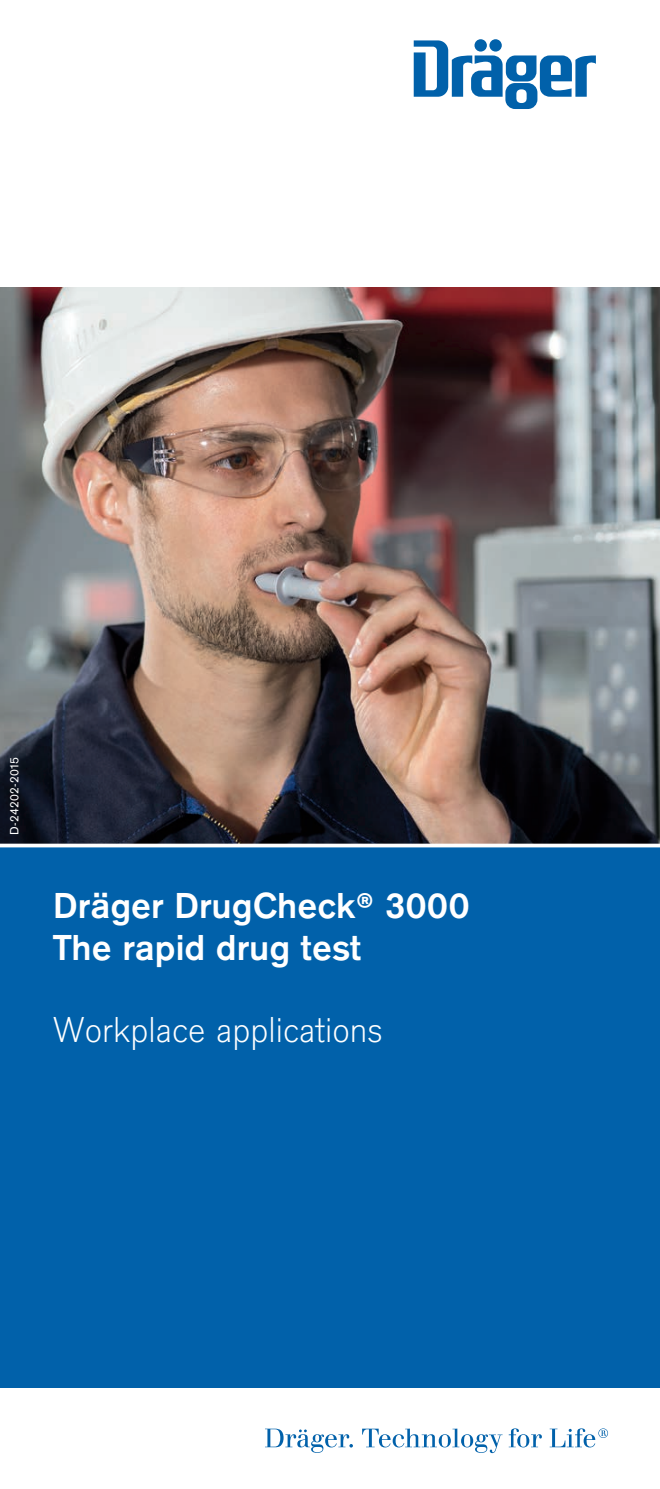
<style>
.page{position:relative;width:660px;height:1489px;background:#fff}
.page>*{position:absolute;margin:0;border:0;box-sizing:border-box;transform-origin:0 0}
.Titel_60_Schwarz{font:700 37.5px "Draeger Sans";color:#fff}
.Untertitel_60_Schwar{font:300 37.5px "Draeger Sans";color:#fff}
.Bildnummer_Weiß{font:12.5px "Draeger Sans";letter-spacing:.025em;color:#fff}
</style>
<div class="page">
<div style="left:0;top:845px;width:659px;height:542px;background:#0161aa"></div>
<img style="left:0;top:287px;width:659px;height:556px">
<svg style="left:0;top:843px;width:659px;height:4px"></svg>
<svg style="left:413px;top:40px;width:182px;height:69px"></svg>
<svg style="left:265px;top:1428px;width:87px;height:24px"></svg>
<svg style="left:362px;top:1428px;width:140px;height:24px"></svg>
<svg style="left:508px;top:1428px;width:33px;height:19px"></svg>
<svg style="left:549px;top:1428px;width:58px;height:19px"></svg>
<p class="Bildnummer_Weiß" style="left:6px;top:834px;width:79px;rotate:-90deg">D-24202-2015</p>
<p class="Titel_60_Schwarz" style="left:53px;top:880px;width:418px">Dräger DrugCheck® 3000</p>
<p class="Titel_60_Schwarz" style="left:53px;top:921px;width:309px">The rapid drug test</p>
<p class="Untertitel_60_Schwar" style="left:53px;top:1004px;width:330px">Workplace applications</p>
</div>
